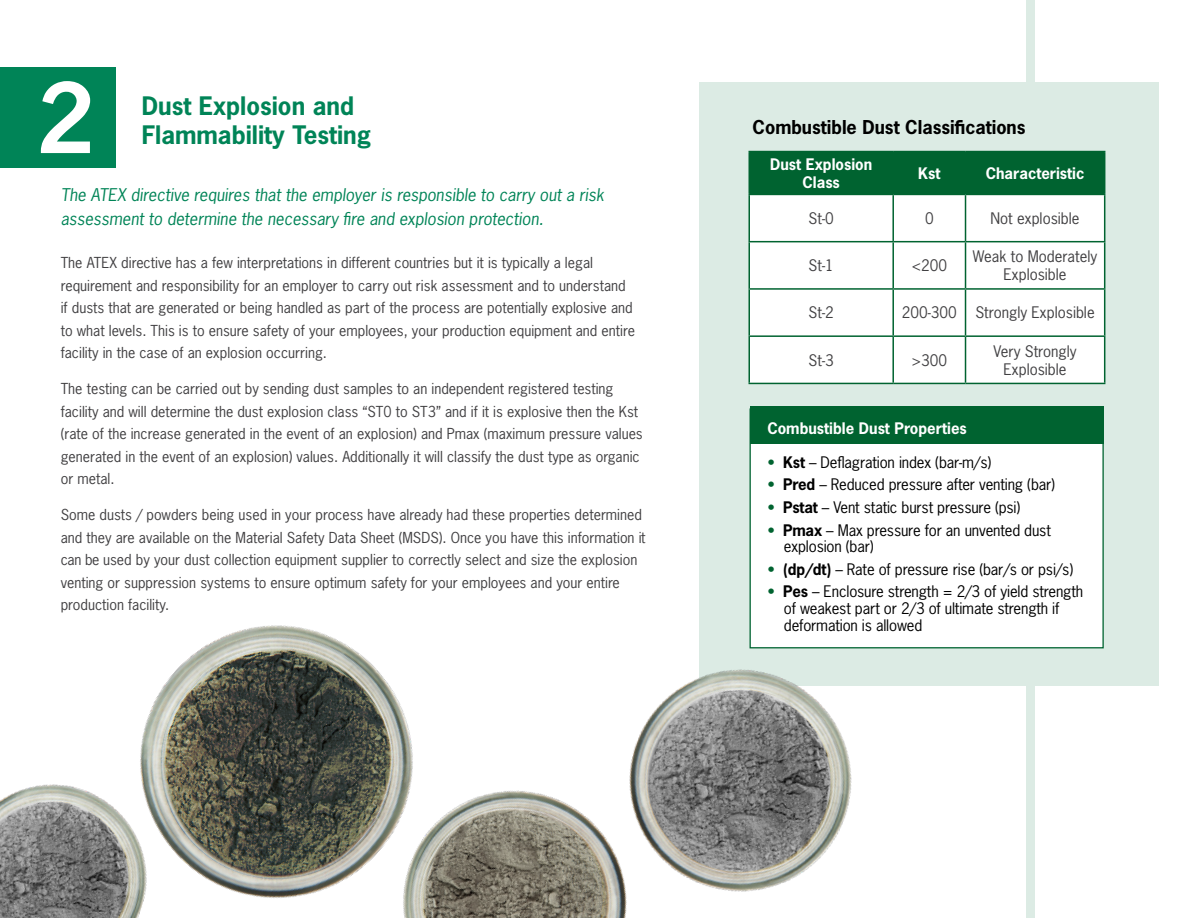
<style>
.page{position:relative;width:1188px;height:918px;background:#fff}
.page>*{position:absolute;margin:0;border:0;box-sizing:border-box;transform-origin:0 0}
.t1{font:700 94.5px "News Gothic";color:#fff}
.t2{font:700 24px/28.5px "News Gothic Std";color:#008457}
.t3{font:700 18px "News Gothic Std";color:#000}
.t4{font:italic 16.5px/24px "News Gothic Std";color:#008457}
.t5{font:15px/16.8px "News Gothic Std";letter-spacing:-.01em;color:#000}
.t6{font:15px/18px "News Gothic Std";color:#414042;text-align:center}
.t7{font:700 15px/18px "News Gothic Std";color:#fff;text-align:center}
.t8{font:14.25px/22.5px "News Gothic Std";color:#414042}
.s1{color:#006330}
.s2{font-weight:700}
</style>
<div class="page">
<div style="left:1026px;top:0;width:9px;height:918px;background:#dcebe4"></div>
<div style="left:699px;top:82px;width:460px;height:604px;background:#dcebe4"></div>
<div style="left:0;top:67px;width:116px;height:101px;background:#008457"></div>
<div style="left:750px;top:408px;width:354px;height:240px;background:#fff;border:1px solid #006330"></div>
<div style="left:750px;top:407px;width:354px;height:37px;background:#006330"></div>
<div style="left:750px;top:152px;width:354px;height:42px;background:#006330"></div>
<div style="left:750px;top:195px;width:354px;height:188px;background:#fff"></div>
<hr style="left:749px;top:151px;width:144px;height:1px;background:#006330">
<hr style="left:749px;top:152px;width:1px;height:42px;background:#006330">
<hr style="left:893px;top:151px;width:73px;height:1px;background:#006330">
<hr style="left:892px;top:152px;width:2px;height:42px;background:#006330">
<hr style="left:966px;top:151px;width:139px;height:1px;background:#006330">
<hr style="left:965px;top:152px;width:1px;height:42px;background:#006330">
<hr style="left:1104px;top:152px;width:1px;height:42px;background:#006330">
<hr style="left:749px;top:194px;width:144px;height:1px;background:#006330">
<hr style="left:749px;top:195px;width:1px;height:46px;background:#006330">
<hr style="left:893px;top:194px;width:73px;height:1px;background:#006330">
<hr style="left:892px;top:195px;width:2px;height:46px;background:#006330">
<hr style="left:966px;top:194px;width:139px;height:1px;background:#006330">
<hr style="left:965px;top:195px;width:1px;height:46px;background:#006330">
<hr style="left:1104px;top:195px;width:1px;height:46px;background:#006330">
<hr style="left:749px;top:241px;width:144px;height:1px;background:#006330">
<hr style="left:749px;top:242px;width:1px;height:46px;background:#006330">
<hr style="left:893px;top:241px;width:73px;height:1px;background:#006330">
<hr style="left:892px;top:242px;width:2px;height:46px;background:#006330">
<hr style="left:966px;top:241px;width:139px;height:1px;background:#006330">
<hr style="left:965px;top:242px;width:1px;height:46px;background:#006330">
<hr style="left:1104px;top:242px;width:1px;height:46px;background:#006330">
<hr style="left:749px;top:288px;width:144px;height:2px;background:#006330">
<hr style="left:749px;top:290px;width:1px;height:45px;background:#006330">
<hr style="left:893px;top:288px;width:73px;height:2px;background:#006330">
<hr style="left:892px;top:290px;width:2px;height:45px;background:#006330">
<hr style="left:966px;top:288px;width:139px;height:2px;background:#006330">
<hr style="left:965px;top:290px;width:1px;height:45px;background:#006330">
<hr style="left:1104px;top:290px;width:1px;height:45px;background:#006330">
<hr style="left:749px;top:335px;width:144px;height:2px;background:#006330">
<hr style="left:749px;top:337px;width:1px;height:46px;background:#006330">
<hr style="left:749px;top:383px;width:144px;height:1px;background:#006330">
<hr style="left:893px;top:335px;width:73px;height:2px;background:#006330">
<hr style="left:892px;top:337px;width:2px;height:46px;background:#006330">
<hr style="left:893px;top:383px;width:73px;height:1px;background:#006330">
<hr style="left:966px;top:335px;width:139px;height:2px;background:#006330">
<hr style="left:965px;top:337px;width:1px;height:46px;background:#006330">
<hr style="left:1104px;top:337px;width:1px;height:46px;background:#006330">
<hr style="left:966px;top:383px;width:139px;height:1px;background:#006330">
<img style="left:718px;top:601px;width:295px;height:291px">
<img style="left:613px;top:672px;width:105px;height:246px">
<img style="left:18px;top:625px;width:533px;height:293px">
<img style="left:147px;top:635px;width:259px;height:258px">
<svg style="left:0;top:792px;width:138px;height:126px;background:#8e8e8c"></svg>
<svg style="left:636px;top:678px;width:206px;height:205px;background:#9c9c99"></svg>
<svg style="left:413px;top:797px;width:200px;height:121px;background:#979487"></svg>
<h1 class="t1" style="left:37px;top:61px;width:61px">2</h1>
<h2 class="t2" style="left:142px;top:91px;width:231px">Dust Explosion and<br>Flammability Testing</h2>
<p class="t4" style="left:61px;top:183px;width:545px">The ATEX directive requires that the employer is responsible to carry out a risk assessment to determine the necessary fire and explosion protection.</p>
<p class="t8" style="left:61px;top:251px;width:576px">The ATEX directive has a few interpretations in different countries but it is typically a legal requirement and responsibility for an employer to carry out risk assessment and to understand if dusts that are generated or being handled as part of the process are potentially explosive and to what levels. This is to ensure safety of your employees, your production equipment and entire facility in the case of an explosion occurring.</p>
<p class="t8" style="left:61px;top:377px;width:584px">The testing can be carried out by sending dust samples to an independent registered testing facility and will determine the dust explosion class “ST0 to ST3” and if it is explosive then the Kst (rate of the increase generated in the event of an explosion) and Pmax (maximum pressure values generated in the event of an explosion) values. Additionally it will classify the dust type as organic or metal.</p>
<p class="t8" style="left:61px;top:503px;width:586px">Some dusts / powders being used in your process have already had these properties determined and they are available on the Material Safety Data Sheet (MSDS). Once you have this information it can be used by your dust collection equipment supplier to correctly select and size the explosion venting or suppression systems to ensure optimum safety for your employees and your entire production facility.</p>
<p class="t3" style="left:753px;top:115px;width:274px">Combustible Dust Classifications</p>
<p class="t7" style="left:770px;top:155px;width:104px">Dust Explosion<br>Class</p>
<p class="t7" style="left:918px;top:164px;width:24px">Kst</p>
<p class="t7" style="left:986px;top:164px;width:100px">Characteristic</p>
<p class="t6" style="left:809px;top:209px;width:27px">St-0</p>
<p class="t6" style="left:925px;top:209px;width:10px">0</p>
<p class="t6" style="left:991px;top:209px;width:91px">Not explosible</p>
<p class="t6" style="left:809px;top:256px;width:27px">St-1</p>
<p class="t6" style="left:911px;top:256px;width:37px">&lt;200</p>
<p class="t6" style="left:973px;top:247px;width:126px">Weak to Moderately<br>Explosible</p>
<p class="t6" style="left:809px;top:304px;width:27px">St-2</p>
<p class="t6" style="left:902px;top:304px;width:194px">200-300 Strongly Explosible</p>
<p class="t6" style="left:809px;top:351px;width:27px">St-3</p>
<p class="t6" style="left:911px;top:351px;width:37px">&gt;300</p>
<p class="t6" style="left:993px;top:342px;width:85px">Very Strongly<br>Explosible</p>
<p class="t7" style="left:767px;top:419px;width:201px">Combustible Dust Properties</p>
<p class="t5" style="left:767px;top:454px;width:225px"><span class="s1">•</span> <span class="s2">Kst</span> – Deflagration index (bar-m/s)</p>
<p class="t5" style="left:767px;top:476px;width:289px"><span class="s1">•</span> <span class="s2">Pred</span> – Reduced pressure after venting (bar)</p>
<p class="t5" style="left:767px;top:499px;width:255px"><span class="s1">•</span> <span class="s2">Pstat</span> – Vent static burst pressure (psi)</p>
<p class="t5" style="left:784px;top:521px;width:268px;text-indent:-16px"><span class="s1">•</span> <span class="s2">Pmax</span> – Max pressure for an unvented dust explosion (bar)</p>
<p class="t5" style="left:767px;top:561px;width:307px"><span class="s1">•</span> <span class="s2">(dp/dt)</span> – Rate of pressure rise (bar/s or psi/s)</p>
<p class="t5" style="left:784px;top:583px;width:301px;text-indent:-16px"><span class="s1">•</span> <span class="s2">Pes</span> – Enclosure strength = 2/3 of yield strength of weakest part or 2/3 of ultimate strength if deformation is allowed</p>
</div>
